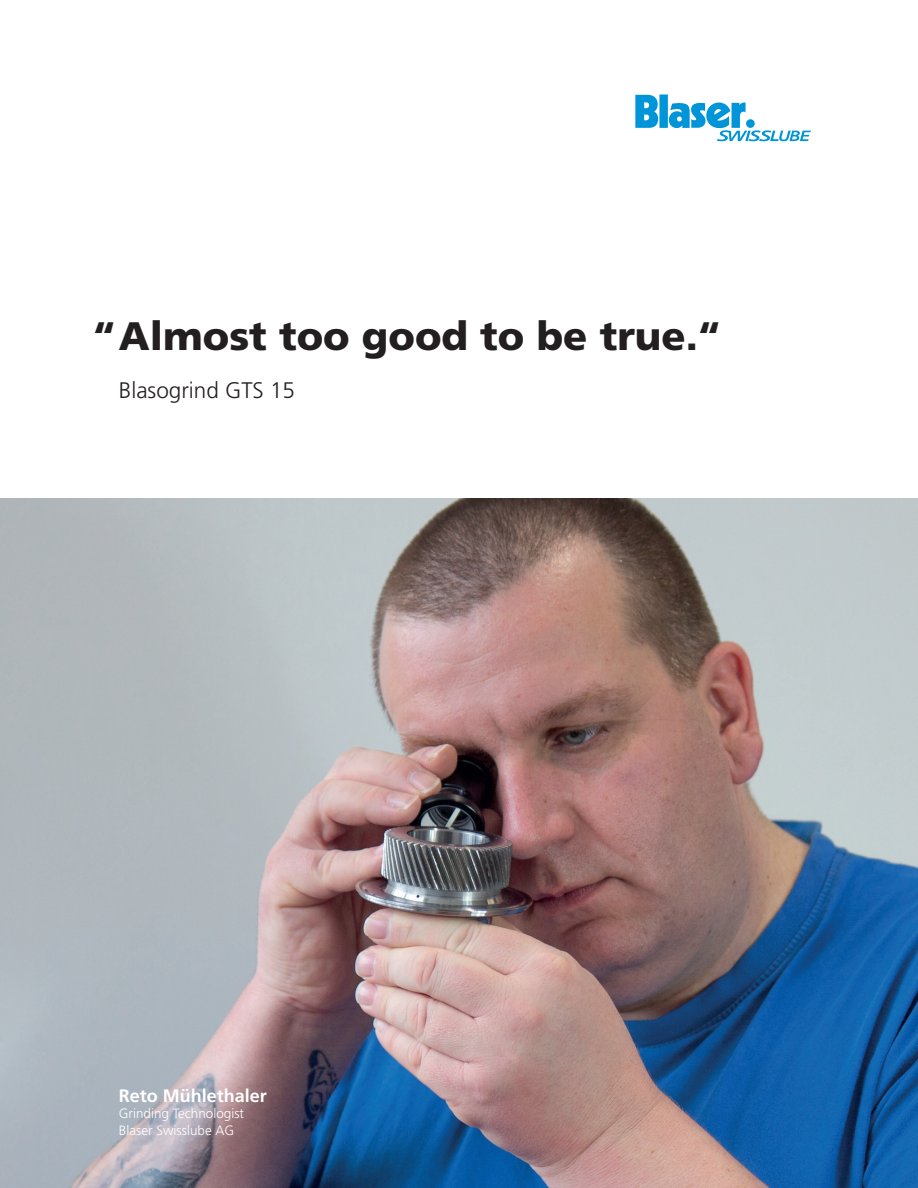
<style>
.page{position:relative;width:918px;height:1188px;background:#fff}
.page>*{position:absolute;margin:0;border:0;box-sizing:border-box;transform-origin:0 0}
.t1{font:900 39.75px "Frutiger LT Std";color:#231f20}
.t2{font:300 22.5px "Frutiger LT Std";color:#231f20}
.t3{font:700 18px "Frutiger LT Std";color:#fff}
.t4{font:300 13.5px/16.5px "Frutiger LT Std";color:#fff}
</style>
<div class="page">
<img style="left:0;top:498px;width:918px;height:690px">
<div style="left:659px;top:95px;width:9px;height:33px;background:#0095d9"></div>
<svg style="left:635px;top:95px;width:23px;height:33px"></svg>
<svg style="left:669px;top:102px;width:142px;height:39px"></svg>
<h1 class="t1" style="left:92px;top:312px;width:631px">“Almost too good to be true.“</h1>
<h2 class="t2" style="left:119px;top:377px;width:178px">Blasogrind GTS 15</h2>
<h3 class="t3" style="left:119px;top:1085px;width:150px">Reto Mühlethaler</h3>
<p class="t4" style="left:119px;top:1106px;width:127px">Grinding Technologist<br>Blaser Swisslube AG</p>
</div>
